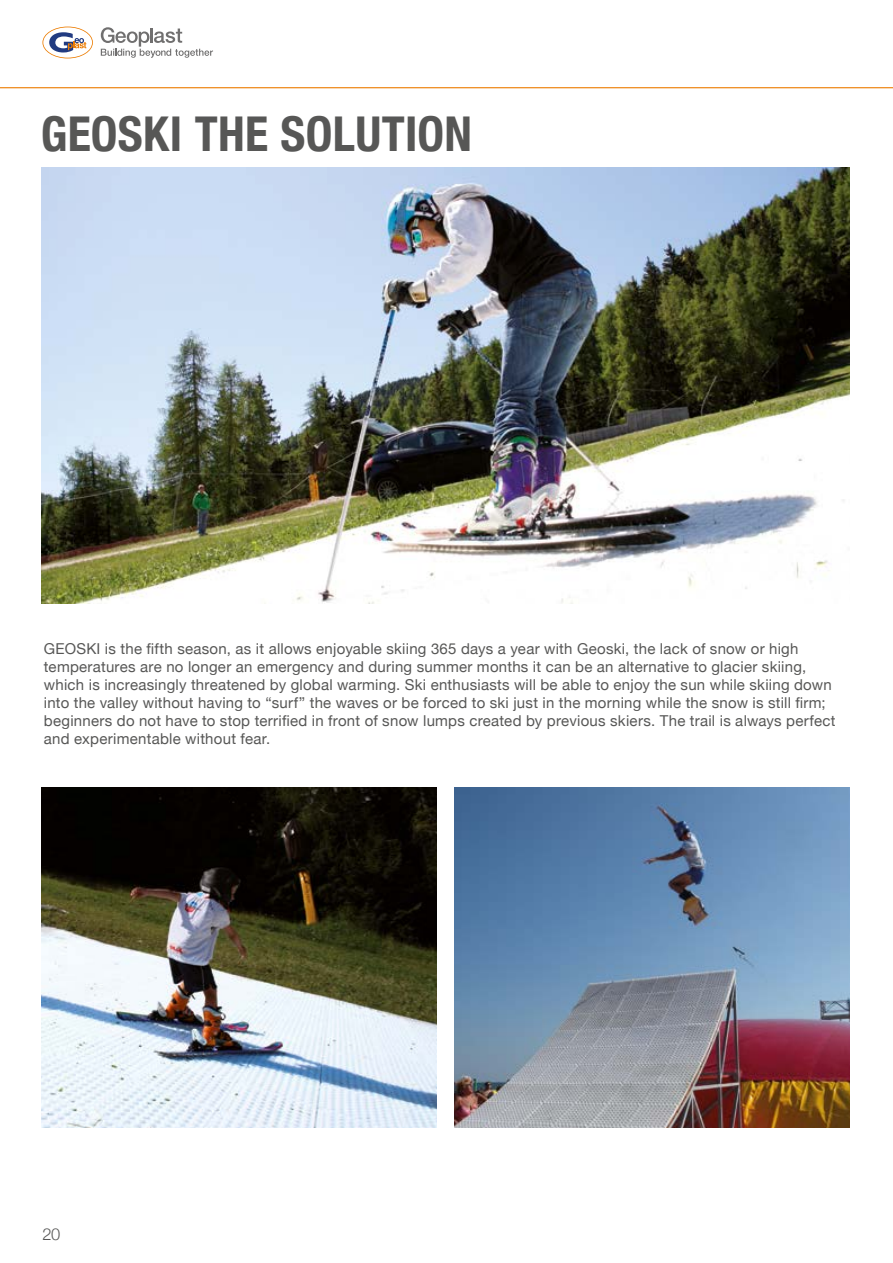
<style>
.page{position:relative;width:893px;height:1263px;background:#fff}
.page>*{position:absolute;margin:0;border:0;box-sizing:border-box;transform-origin:0 0}
.t1{font:700 condensed 48px "Helvetica Neue";letter-spacing:.005em;color:#575756}
.t2{font:300 16.5px "Helvetica Neue";color:#575756}
.t3{font:15px/18px "Helvetica Neue";letter-spacing:.015em;color:#575756}
</style>
<div class="page">
<img style="left:42px;top:787px;width:395px;height:340px">
<img style="left:454px;top:787px;width:395px;height:340px">
<img style="left:42px;top:168px;width:807px;height:435px">
<hr style="left:0;top:87px;width:893px;height:1px;background:#ec7c01">
<svg style="left:42px;top:27px;width:51px;height:31px"></svg>
<svg style="left:101px;top:27px;width:112px;height:31px"></svg>
<h1 class="t1" style="left:41px;top:94px;width:433px">GEOSKI THE SOLUTION</h1>
<p class="t3" style="left:44px;top:640px;width:793px">GEOSKI is the fifth season, as it allows enjoyable skiing 365 days a year with Geoski, the lack of snow or high temperatures are no longer an emergency and during summer months it can be an alternative to glacier skiing, which is increasingly threatened by global warming. Ski enthusiasts will be able to enjoy the sun while skiing down into the valley without having to “surf” the waves or be forced to ski just in the morning while the snow is still firm; beginners do not have to stop terrified in front of snow lumps created by previous skiers. The trail is always perfect and experimentable without fear.</p>
<p class="t2" style="left:43px;top:1220px;width:19px">20</p>
</div>
